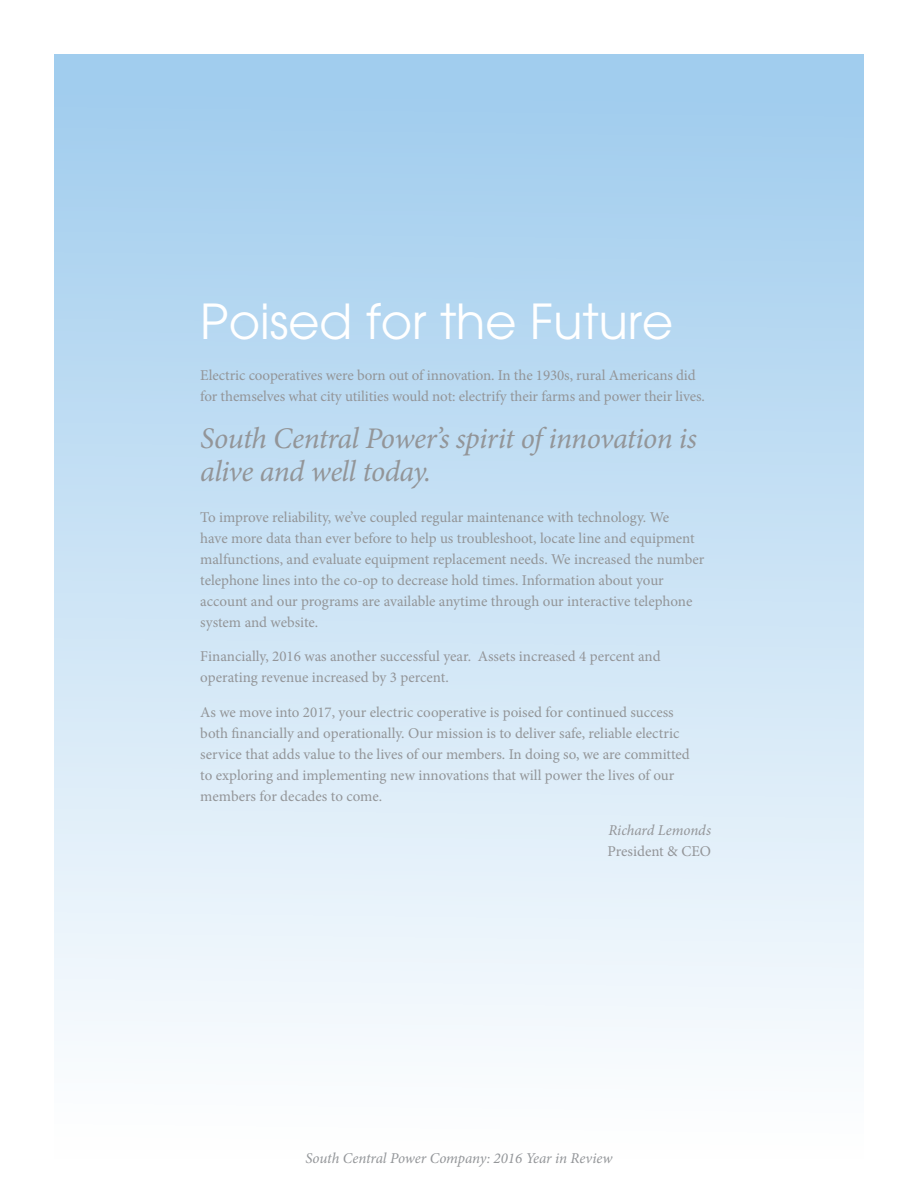
<style>
.page{position:relative;width:918px;height:1188px;background:#fff}
.page>*{position:absolute;margin:0;border:0;box-sizing:border-box;transform-origin:0 0}
.t1{font:48px "Avant Garde";color:#fff}
.t2{font:italic 30px/33px "Minion Pro";letter-spacing:-.02em;color:#939598}
.t3{font:15px/21px "Minion Pro";letter-spacing:-.005em;color:#939598}
.t4{font:italic 15px "Minion Pro";letter-spacing:-.005em;color:#939598}
</style>
<div class="page">
<div style="left:54px;top:54px;width:810px;height:1105px;background:linear-gradient(to bottom,#9ecbed,#fff)"></div>
<h1 class="t1" style="left:200px;top:293px;width:475px">Poised for the Future</h1>
<p class="t3" style="left:200px;top:365px;width:506px">Electric cooperatives were born out of innovation. In the 1930s, rural Americans did for themselves what city utilities would not: electrify their farms and power their lives.</p>
<h2 class="t2" style="left:200px;top:421px;width:498px">South Central Power’s spirit of innovation is alive and well today.</h2>
<p class="t3" style="left:200px;top:507px;width:506px">To improve reliability, we’ve coupled regular maintenance with technology. We<br>have more data than ever before to help us troubleshoot, locate line and equipment malfunctions, and evaluate equipment replacement needs. We increased the number telephone lines into the co-op to decrease hold times. Information about your account and our programs are available anytime through our interactive telephone system and website.</p>
<p class="t3" style="left:200px;top:646px;width:462px">Financially, 2016 was another successful year. Assets increased 4 percent and operating revenue increased by 3 percent.</p>
<p class="t3" style="left:200px;top:702px;width:491px">As we move into 2017, your electric cooperative is poised for continued success both financially and operationally. Our mission is to deliver safe, reliable electric service that adds value to the lives of our members. In doing so, we are committed to exploring and implementing new innovations that will power the lives of our members for decades to come.</p>
<p class="t4" style="left:609px;top:820px;width:104px">Richard Lemonds</p>
<p class="t3" style="left:608px;top:841px;width:105px">President &amp; CEO</p>
<p class="t4" style="left:305px;top:1148px;width:309px">South Central Power Company: 2016 Year in Review</p>
</div>
